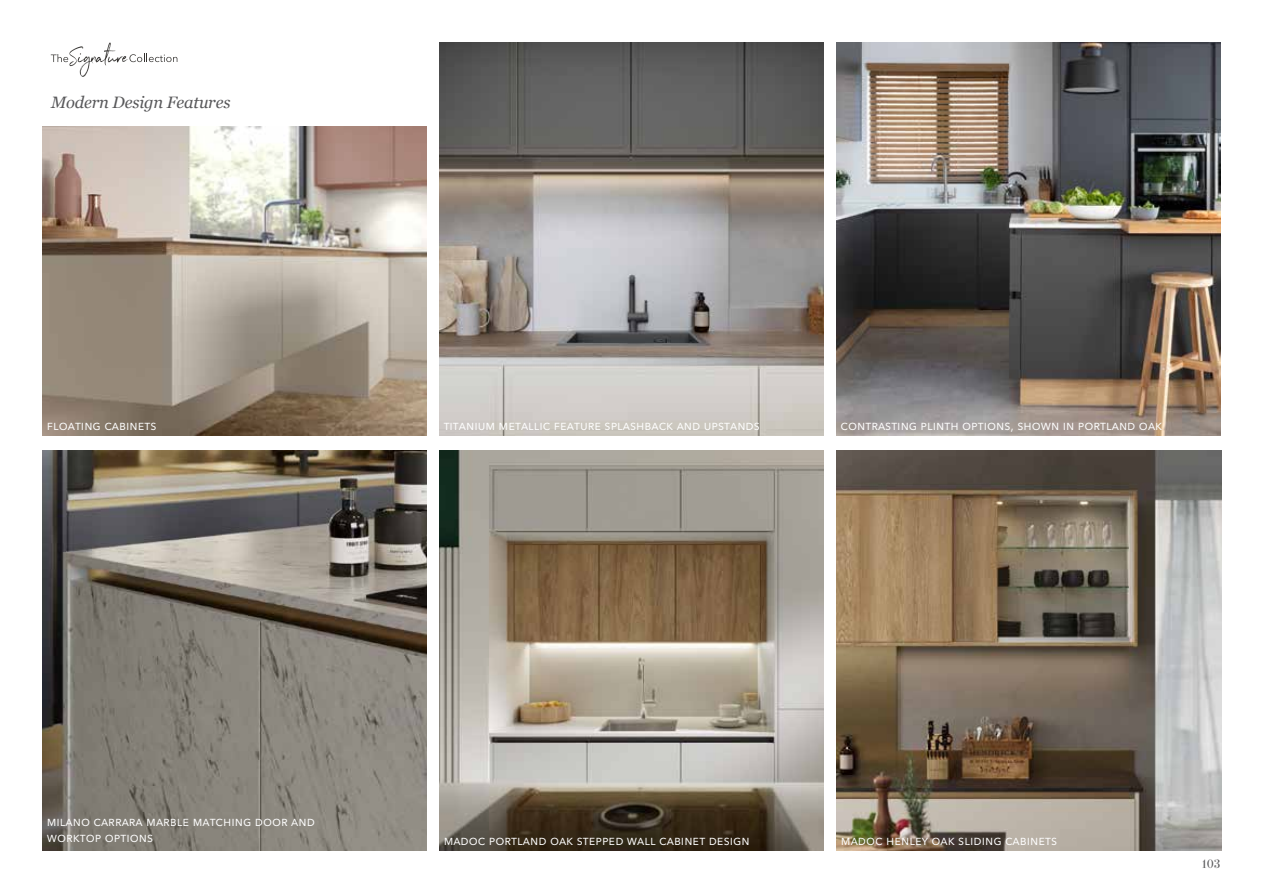
<style>
.page{position:relative;width:1263px;height:893px;background:#fff}
.page>*{position:absolute;margin:0;border:0;box-sizing:border-box;transform-origin:0 0}
.t1{font:italic 16.5px "Georgia";letter-spacing:-.01em;color:#58585a}
.t2{font:13.5px/16.2px "Avenir Next LT Pro";color:#fff}
.t3{font:12px "Ratio Modern";color:#58585a}
</style>
<div class="page">
<img style="left:837px;top:450px;width:384px;height:400px">
<img style="left:439px;top:43px;width:384px;height:393px">
<img style="left:836px;top:43px;width:385px;height:393px">
<svg style="left:51px;top:43px;width:126px;height:34px"></svg>
<img style="left:43px;top:126px;width:384px;height:310px">
<img style="left:43px;top:450px;width:384px;height:400px">
<img style="left:439px;top:450px;width:384px;height:400px">
<p class="t1" style="left:51px;top:92px;width:181px">Modern Design Features</p>
<p class="t2" style="left:47px;top:417px;width:111px">floating cabinets</p>
<p class="t2" style="left:444px;top:417px;width:318px">titanium metallic feature splashback and upstands</p>
<p class="t2" style="left:840px;top:417px;width:323px">contrasting plinth options, shown in portland oak</p>
<p class="t2" style="left:47px;top:813px;width:270px">milano carrara marble matching door and worktop options</p>
<p class="t2" style="left:444px;top:832px;width:308px">madoc portland oak stepped wall cabinet design</p>
<p class="t2" style="left:841px;top:832px;width:218px">madoc henley oak sliding cabinets</p>
<p class="t3" style="left:1202px;top:856px;width:20px">103</p>
</div>
